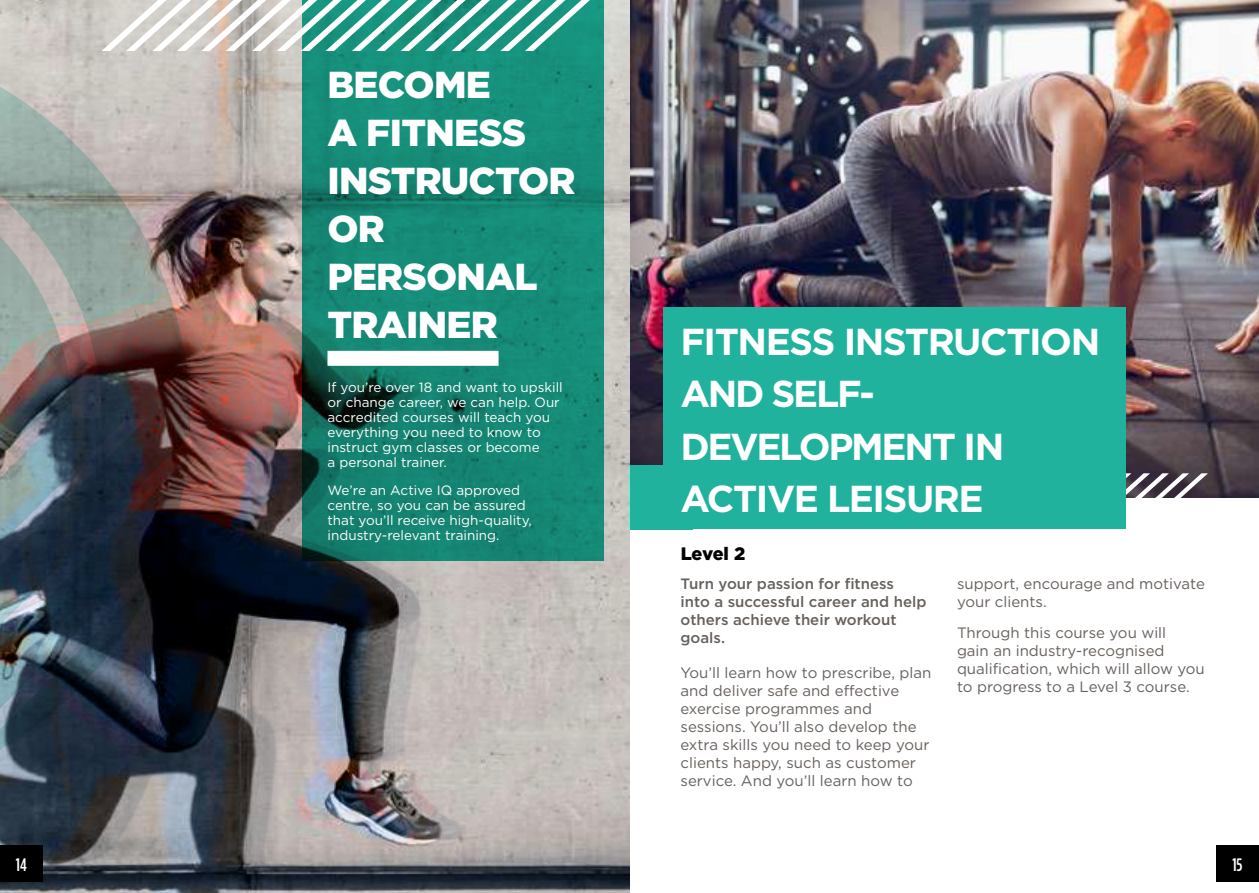
<style>
.page{position:relative;width:1259px;height:893px;background:#fff}
.page>*{position:absolute;margin:0;border:0;box-sizing:border-box;transform-origin:0 0}
.t1{font:700 37.5px/52.5px "Gotham";letter-spacing:-.04em;color:#fff}
.t2{font:900 37.5px/48px "Gotham";letter-spacing:-.02em;color:#fff}
.t3{font:900 18px "Gotham";letter-spacing:-.015em;color:#000}
.t4{font:500 18px "Gotham Condensed";color:#fff}
.t5{font:15px/18px "Gotham";color:#66605c}
.t6{font:500 15px/18px "Gotham";color:#66605c}
.t7{font:13.5px/15px "Gotham";color:#fff}
</style>
<div class="page">
<img style="left:629px;top:0;width:630px;height:497px">
<svg style="left:1126px;top:473px;width:82px;height:25px"></svg>
<div style="left:629px;top:465px;width:64px;height:64px;background:#21b29e"></div>
<div style="left:663px;top:307px;width:463px;height:222px;background:#21b29e"></div>
<img style="left:0;top:0;width:629px;height:893px">
<svg style="left:302px;top:51px;width:302px;height:510px;background:#158472"></svg>
<div style="left:327px;top:351px;width:171px;height:15px;background:#fff"></div>
<svg style="left:101px;top:0;width:503px;height:51px"></svg>
<img style="left:0;top:34px;width:190px;height:768px">
<div style="left:1216px;top:845px;width:43px;height:37px;background:#000"></div>
<div style="left:0;top:845px;width:43px;height:37px;background:#000"></div>
<h1 class="t2" style="left:327px;top:60px;width:249px">BECOME<br>A FITNESS<br>INSTRUCTOR<br>OR<br>PERSONAL<br>TRAINER</h1>
<p class="t7" style="left:327px;top:380px;width:237px">If you’re over 18 and want to upskill or change career, we can help. Our accredited courses will teach you everything you need to know to instruct gym classes or become<br>a personal trainer.</p>
<p class="t7" style="left:327px;top:482px;width:206px">We’re an Active IQ approved centre, so you can be assured that you’ll receive high-quality, industry-relevant training.</p>
<h1 class="t1" style="left:680px;top:315px;width:421px">FITNESS INSTRUCTION<br>AND SELF-<br>DEVELOPMENT IN<br>ACTIVE LEISURE</h1>
<p class="t3" style="left:680px;top:542px;width:66px">Level 2</p>
<p class="t6" style="left:680px;top:575px;width:247px">Turn your passion for fitness into a successful career and help others achieve their workout goals.</p>
<p class="t5" style="left:680px;top:664px;width:252px">You’ll learn how to prescribe, plan and deliver safe and effective exercise programmes and sessions. You’ll also develop the extra skills you need to keep your clients happy, such as customer service. And you’ll learn how to</p>
<p class="t5" style="left:957px;top:575px;width:249px">support, encourage and motivate your clients.</p>
<p class="t5" style="left:957px;top:624px;width:249px">Through this course you will<br>gain an industry-recognised qualification, which will allow you to progress to a Level 3 course.</p>
<p class="t4" style="left:16px;top:854px;width:13px">14</p>
<p class="t4" style="left:1232px;top:854px;width:12px">15</p>
</div>
